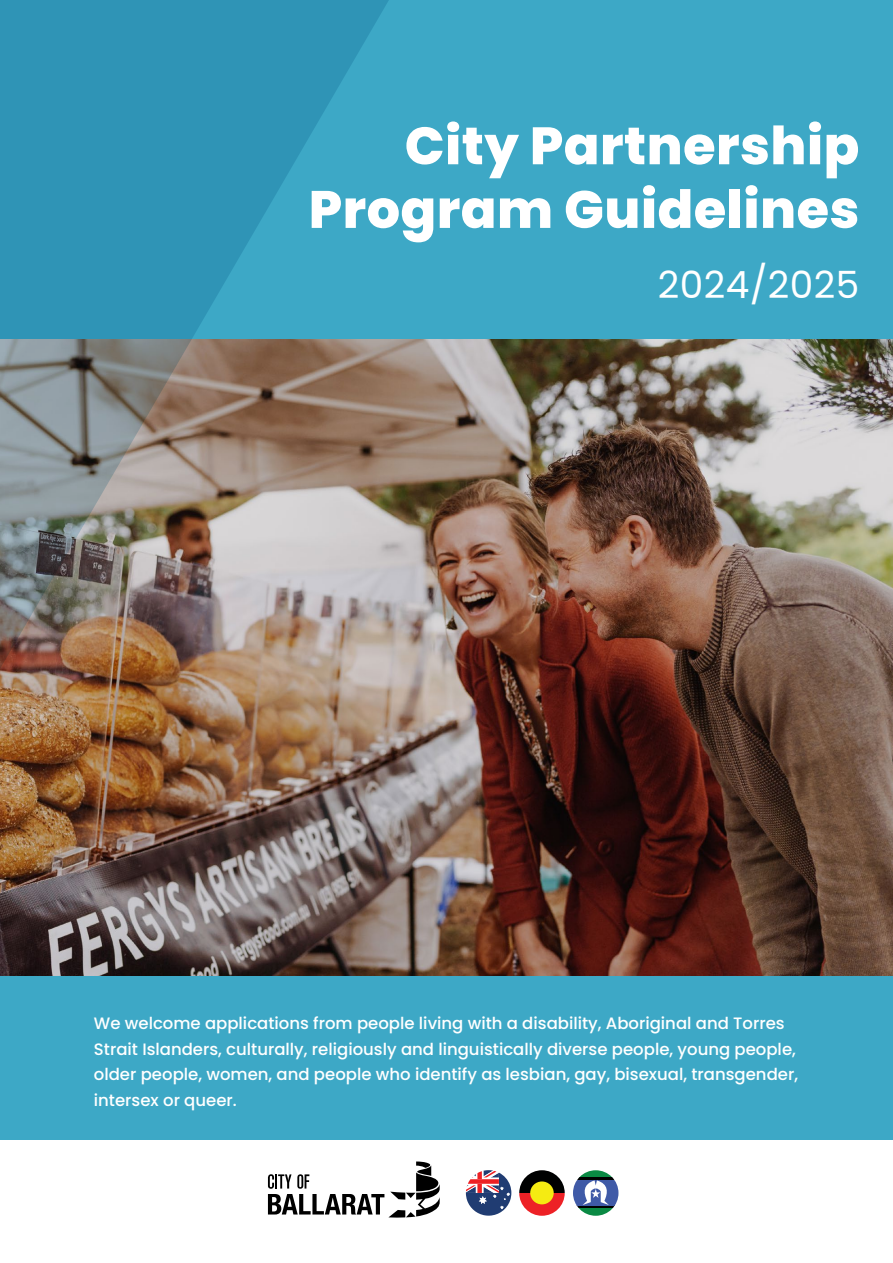
<style>
.page{position:relative;width:893px;height:1263px;background:#fff}
.page>*{position:absolute;margin:0;border:0;box-sizing:border-box;transform-origin:0 0}
.t1{font:800 52.5px/63.6px "Poppins";letter-spacing:.01em;color:#fff;text-align:right}
.t2{font:37.5px "Poppins";letter-spacing:.01em;color:#fff}
.t3{font:500 16.5px/25.5px "Poppins";color:#fff}
</style>
<div class="page">
<div style="left:0;top:0;width:893px;height:1140px;background:#3da8c6"></div>
<svg style="left:268px;top:1161px;width:172px;height:56px"></svg>
<svg style="left:466px;top:1170px;width:45px;height:46px"></svg>
<svg style="left:519px;top:1170px;width:46px;height:23px"></svg>
<svg style="left:519px;top:1193px;width:46px;height:23px"></svg>
<div style="left:530px;top:1181px;width:24px;height:23px;background:#f5eb12;border-radius:50%"></div>
<svg style="left:578px;top:1208px;width:35px;height:8px"></svg>
<svg style="left:579px;top:1170px;width:33px;height:7px"></svg>
<hr style="left:573px;top:1177px;width:45px;height:3px;background:#000101">
<hr style="left:573px;top:1205px;width:45px;height:3px;background:#000101">
<div style="left:573px;top:1180px;width:45px;height:25px;background:#3f5aa7"></div>
<svg style="left:583px;top:1180px;width:26px;height:25px"></svg>
<img style="left:0;top:340px;width:893px;height:636px">
<img style="left:0;top:0;width:408px;height:904px">
<h1 class="t1" style="left:309px;top:114px;width:552px">City Partnership<br>Program Guidelines</h1>
<h2 class="t2" style="left:658px;top:263px;width:203px">2024/2025</h2>
<p class="t3" style="left:94px;top:1011px;width:706px">We welcome applications from people living with a disability, Aboriginal and Torres Strait Islanders, culturally, religiously and linguistically diverse people, young people, older people, women, and people who identify as lesbian, gay, bisexual, transgender, intersex or queer.</p>
</div>
